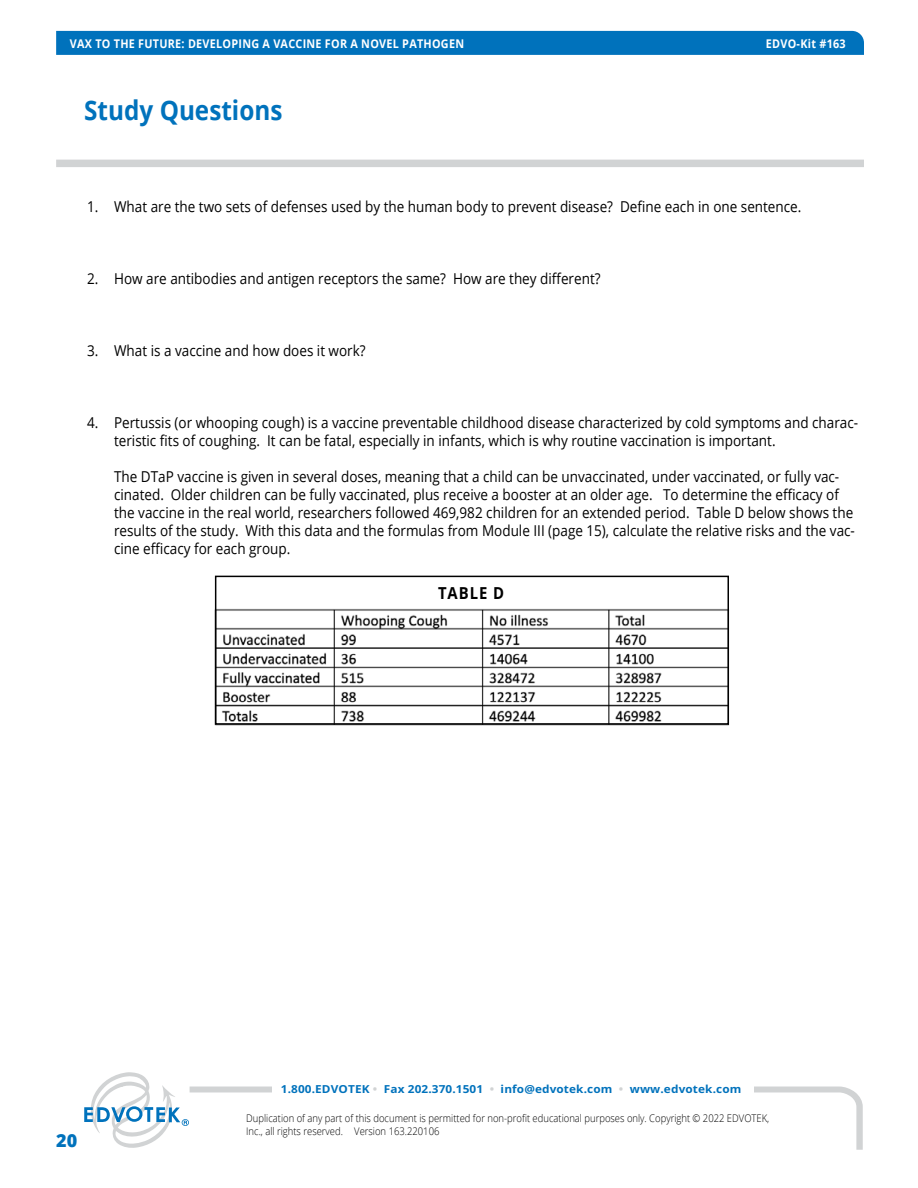
<style>
.page{position:relative;width:918px;height:1188px;background:#fff}
.page>*{position:absolute;margin:0;border:0;box-sizing:border-box;transform-origin:0 0}
.t1{font:700 27px "Open Sans";color:#0072bc;scale:.9 1}
.t2{font:800 18px "Open Sans";color:#0072bc}
.t3{font:700 16.5px "Open Sans";letter-spacing:.065em;color:#000;scale:.9 1}
.t4{font:15px/18px "Open Sans";color:#000;scale:.9 1}
.t5{font:700 12px "Open Sans";letter-spacing:.025em;color:#fff;scale:.9 1}
.t6{font:700 11.1px "Open Sans";letter-spacing:.01em;color:#0072bc;scale:1.07 1}
.t7{font:300 10.5px/12.6px "Open Sans";color:#000;scale:.9 1}
.s1{color:#d1d3d4}
</style>
<div class="page">
<div style="left:56px;top:160px;width:808px;height:7px;background:#d1d3d4"></div>
<img style="left:214px;top:603px;width:516px;height:123px">
<div style="left:215px;top:576px;width:514px;height:149px;border:2px solid #000"></div>
<svg style="left:189px;top:1086px;width:674px;height:64px"></svg>
<div style="left:272px;top:1079px;width:482px;height:21px;background:#fff"></div>
<svg style="left:84px;top:1072px;width:105px;height:76px"></svg>
<div style="left:56px;top:31px;width:808px;height:24px;background:#0072bc"></div>
<p class="t5" style="left:70px;top:35px;width:440px">VAX TO THE FUTURE: DEVELOPING A VACCINE FOR A NOVEL PATHOGEN</p>
<p class="t5" style="left:766px;top:35px;width:90px">EDVO-Kit #163</p>
<h1 class="t1" style="left:84px;top:91px;width:222px">Study Questions</h1>
<p class="t4" style="left:87px;top:197px;width:795px">1. What are the two sets of defenses used by the human body to prevent disease? Define each in one sentence.</p>
<p class="t4" style="left:87px;top:269px;width:572px">2. How are antibodies and antigen receptors the same? How are they different?</p>
<p class="t4" style="left:87px;top:341px;width:311px">3. What is a vaccine and how does it work?</p>
<p class="t4" style="left:114px;top:413px;width:828px;text-indent:-27px">4. Pertussis (or whooping cough) is a vaccine preventable childhood disease characterized by cold symptoms and charac&shy;teristic fits of coughing. It can be fatal, especially in infants, which is why routine vaccination is important.</p>
<p class="t4" style="left:114px;top:467px;width:825px">The DTaP vaccine is given in several doses, meaning that a child can be unvaccinated, under vaccinated, or fully vac&shy;cinated. Older children can be fully vaccinated, plus receive a booster at an older age. To determine the efficacy of the vaccine in the real world, researchers followed 469,982 children for an extended period. Table D below shows the results of the study. With this data and the formulas from Module III (page 15), calculate the relative risks and the vac&shy;cine efficacy for each group.</p>
<p class="t3" style="left:438px;top:581px;width:75px">TABLE D</p>
<p class="t2" style="left:56px;top:1127px;width:23px">20</p>
<p class="t6" style="left:281px;top:1082px;width:432px">1.800.EDVOTEK <span class="s1">•</span> Fax 202.370.1501 <span class="s1">•</span> info@edvotek.com <span class="s1">•</span> www.edvotek.com</p>
<p class="t7" style="left:246px;top:1112px;width:583px">Duplication of any part of this document is permitted for non-profit educational purposes only. Copyright © 2022 EDVOTEK,<br>Inc., all rights reserved. Version 163.220106</p>
</div>
